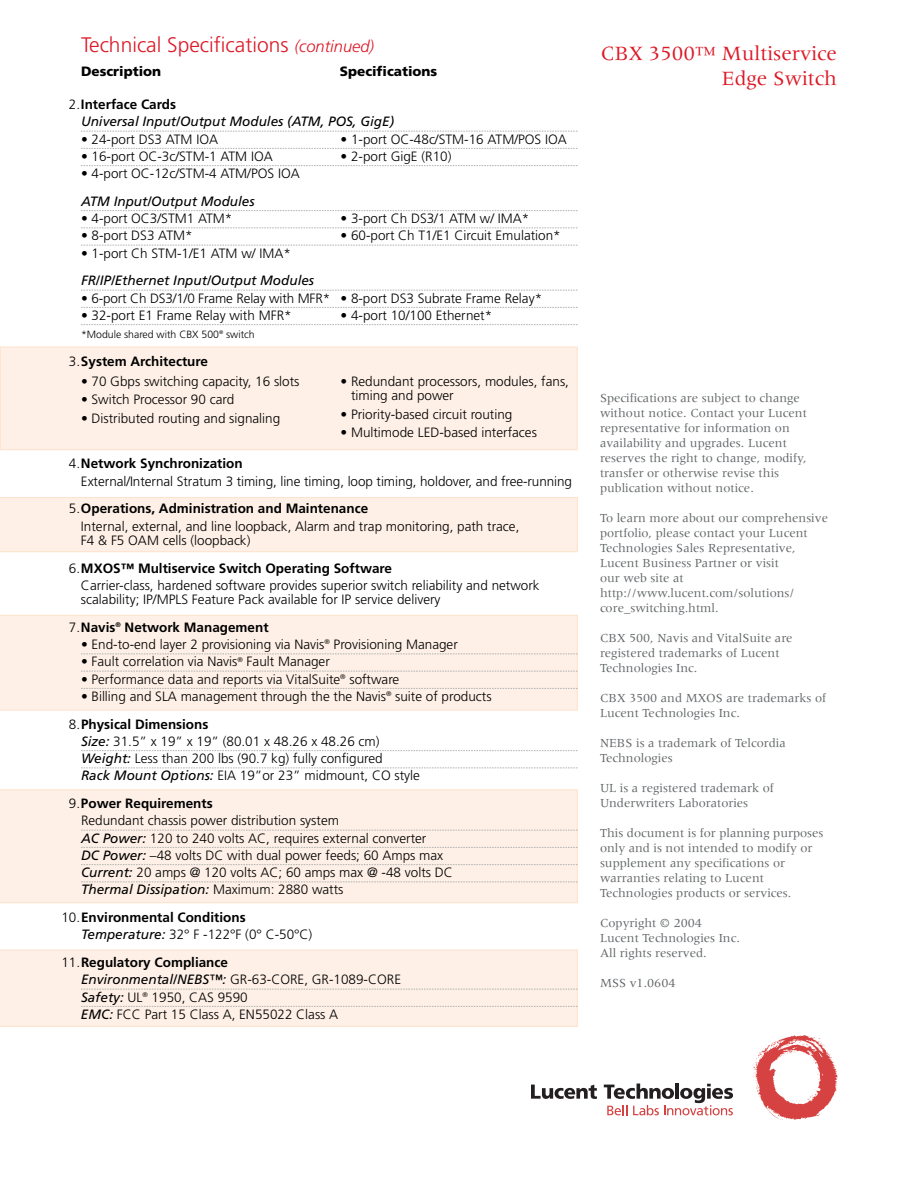
<style>
.page{position:relative;width:918px;height:1188px;background:#fff}
.page>*{position:absolute;margin:0;border:0;box-sizing:border-box;transform-origin:0 0}
.t1{font:300 21px "Frutiger";color:#dc1927}
.t2{font:21px/25.5px "Meridien";color:#dc1927;text-align:right}
.t3{font:300 13.5px/17.2px "Frutiger";color:#000}
.t4{font:italic 13.5px/17.2px "Frutiger";color:#000}
.t5{font:700 13.5px/27.8px "Frutiger";color:#000}
.t6{font:900 13.5px "Frutiger";color:#000}
.t7{font:12.75px/15px "Meridien";color:#636769}
.t8{font:300 10.5px "Frutiger";color:#000}
.s1{font-style:italic;font-size:16.5px}
.s2{font-weight:300;font-style:normal}
.s3{font-weight:700;font-style:normal}
.s4{font-weight:300}
.s5{font-weight:700}
.s6{font-weight:400;font-style:italic}
</style>
<div class="page">
<div style="left:0;top:950px;width:577px;height:77px;background:#fef0e6"></div>
<div style="left:0;top:615px;width:577px;height:95px;background:#fef0e6"></div>
<div style="left:0;top:790px;width:577px;height:113px;background:#fef0e6"></div>
<svg style="left:753px;top:1035px;width:85px;height:85px"></svg>
<svg style="left:531px;top:1085px;width:66px;height:14px"></svg>
<svg style="left:604px;top:1084px;width:129px;height:31px"></svg>
<div style="left:0;top:497px;width:577px;height:55px;background:#fef0e6"></div>
<div style="left:0;top:347px;width:577px;height:103px;background:#fef0e6"></div>
<div style="left:0;top:347px;width:577px;height:103px;border:1px solid #fde2cc"></div>
<svg style="left:81px;top:131px;width:497px;height:1px"></svg>
<svg style="left:81px;top:148px;width:497px;height:1px"></svg>
<svg style="left:81px;top:165px;width:497px;height:1px"></svg>
<svg style="left:81px;top:210px;width:497px;height:1px"></svg>
<svg style="left:81px;top:228px;width:497px;height:1px"></svg>
<svg style="left:81px;top:245px;width:497px;height:1px"></svg>
<svg style="left:81px;top:290px;width:497px;height:1px"></svg>
<svg style="left:81px;top:307px;width:497px;height:1px"></svg>
<svg style="left:81px;top:324px;width:497px;height:1px"></svg>
<svg style="left:81px;top:654px;width:497px;height:1px"></svg>
<svg style="left:81px;top:671px;width:497px;height:1px"></svg>
<svg style="left:81px;top:688px;width:497px;height:1px"></svg>
<svg style="left:81px;top:750px;width:497px;height:1px"></svg>
<svg style="left:81px;top:768px;width:497px;height:1px"></svg>
<svg style="left:81px;top:830px;width:497px;height:1px"></svg>
<svg style="left:81px;top:847px;width:497px;height:1px"></svg>
<svg style="left:81px;top:864px;width:497px;height:1px"></svg>
<svg style="left:81px;top:882px;width:497px;height:1px"></svg>
<svg style="left:81px;top:989px;width:497px;height:1px"></svg>
<svg style="left:81px;top:1006px;width:497px;height:1px"></svg>
<h1 class="t1" style="left:81px;top:36px;width:295px">Technical Specifications <span class="s1">(continued)</span></h1>
<p class="t6" style="left:81px;top:66px;width:82px">Description</p>
<p class="t6" style="left:340px;top:66px;width:99px">Specifications</p>
<p class="t4" style="left:81px;top:97px;width:315px;text-indent:-12px"><span class="s2">2.</span><span class="s3">Interface Cards<br></span>Universal Input/Output Modules (ATM, POS, GigE)</p>
<p class="t3" style="left:81px;top:131px;width:139px">• 24-port DS3 ATM IOA</p>
<p class="t3" style="left:341px;top:131px;width:228px">• 1-port OC-48c/STM-16 ATM/POS IOA</p>
<p class="t3" style="left:81px;top:149px;width:193px">• 16-port OC-3c/STM-1 ATM IOA</p>
<p class="t3" style="left:341px;top:149px;width:113px">• 2-port GigE (R10)</p>
<p class="t3" style="left:81px;top:166px;width:220px">• 4-port OC-12c/STM-4 ATM/POS IOA</p>
<p class="t4" style="left:81px;top:194px;width:175px">ATM Input/Output Modules</p>
<p class="t3" style="left:81px;top:211px;width:153px">• 4-port OC3/STM1 ATM*</p>
<p class="t3" style="left:341px;top:211px;width:190px">• 3-port Ch DS3/1 ATM w/ IMA*</p>
<p class="t3" style="left:81px;top:228px;width:113px">• 8-port DS3 ATM*</p>
<p class="t3" style="left:341px;top:228px;width:222px">• 60-port Ch T1/E1 Circuit Emulation*</p>
<p class="t3" style="left:81px;top:245px;width:211px">• 1-port Ch STM-1/E1 ATM w/ IMA*</p>
<p class="t4" style="left:81px;top:273px;width:235px">FR/IP/Ethernet Input/Output Modules</p>
<p class="t3" style="left:81px;top:290px;width:463px">• 6-port Ch DS3/1/0 Frame Relay with MFR* • 8-port DS3 Subrate Frame Relay*</p>
<p class="t3" style="left:81px;top:308px;width:212px">• 32-port E1 Frame Relay with MFR*</p>
<p class="t3" style="left:341px;top:308px;width:153px">• 4-port 10/100 Ethernet*</p>
<p class="t8" style="left:81px;top:330px;width:175px">*Module shared with CBX 500<sup>®</sup> switch</p>
<p class="t5" style="left:69px;top:348px;width:141px"><span class="s4">3.</span>System Architecture</p>
<p class="t3" style="left:81px;top:373px;width:220px">• 70 Gbps switching capacity, 16 slots</p>
<p class="t3" style="left:81px;top:392px;width:155px">• Switch Processor 90 card</p>
<p class="t3" style="left:81px;top:411px;width:201px">• Distributed routing and signaling</p>
<p class="t3" style="left:351px;top:375px;width:220px;line-height:14.2px;text-indent:-11px">• Redundant processors, modules, fans, timing and power</p>
<p class="t3" style="left:340px;top:406px;width:173px">• Priority-based circuit routing</p>
<p class="t3" style="left:340px;top:425px;width:198px">• Multimode LED-based interfaces</p>
<p class="t3" style="left:81px;top:456px;width:493px;text-indent:-12px">4.<span class="s5">Network Synchronization<br></span>External/Internal Stratum 3 timing, line timing, loop timing, holdover, and free-running</p>
<p class="t3" style="left:81px;top:501px;width:440px;text-indent:-12px">5.<span class="s5">Operations, Administration and Maintenance<br></span>Internal, external, and line loopback, Alarm and trap monitoring, path trace,</p>
<p class="t5" style="left:69px;top:527px;width:325px;text-indent:12px"><span class="s4">F4 &amp; F5 OAM cells (loopback)<br>6.</span>MXOS™ Multiservice Switch Operating Software</p>
<p class="t3" style="left:81px;top:579px;width:460px;line-height:14.2px">Carrier-class, hardened software provides superior switch reliability and network scalability; IP/MPLS Feature Pack available for IP service delivery</p>
<p class="t5" style="left:69px;top:614px;width:201px"><span class="s4">7.</span>Navis<sup>®</sup> Network Management</p>
<p class="t3" style="left:81px;top:637px;width:378px">• End-to-end layer 2 provisioning via Navis<sup>®</sup> Provisioning Manager</p>
<p class="t3" style="left:81px;top:654px;width:250px">• Fault correlation via Navis<sup>®</sup> Fault Manager</p>
<p class="t3" style="left:81px;top:671px;width:320px">• Performance data and reports via VitalSuite<sup>®</sup> software</p>
<p class="t3" style="left:69px;top:683px;width:424px;line-height:27.8px;text-indent:12px">• Billing and SLA management through the the Navis<sup>®</sup> suite of products<br>8.<span class="s5">Physical Dimensions</span></p>
<p class="t3" style="left:81px;top:734px;width:340px"><span class="s6">Size:</span> 31.5” x 19” x 19” (80.01 x 48.26 x 48.26 cm)<br><span class="s6">Weight:</span> Less than 200 lbs (90.7 kg) fully configured<br><span class="s6">Rack Mount Options:</span> EIA 19”or 23” midmount, CO style</p>
<p class="t3" style="left:81px;top:796px;width:373px;text-indent:-12px">9.<span class="s5">Power Requirements<br></span>Redundant chassis power distribution system<br><span class="s6">AC Power:</span> 120 to 240 volts AC, requires external converter<br><span class="s6">DC Power:</span> –48 volts DC with dual power feeds; 60 Amps max <span class="s6">Current:</span> 20 amps @ 120 volts AC; 60 amps max @ -48 volts DC <span class="s6">Thermal Dissipation:</span> Maximum: 2880 watts</p>
<p class="t3" style="left:81px;top:910px;width:233px;text-indent:-20px">10.<span class="s5">Environmental Conditions<br></span><span class="s6">Temperature:</span> 32° F -122°F (0° C-50°C)</p>
<p class="t3" style="left:81px;top:955px;width:322px;text-indent:-20px">11.<span class="s5">Regulatory Compliance<br></span><span class="s6">Environmental/NEBS™:</span> GR-63-CORE, GR-1089-CORE <span class="s6">Safety:</span> UL<sup>®</sup> 1950, CAS 9590<br><span class="s6">EMC:</span> FCC Part 15 Class A, EN55022 Class A</p>
<h1 class="t2" style="left:601px;top:42px;width:238px">CBX 3500™ Multiservice<br>Edge Switch</h1>
<p class="t7" style="left:600px;top:392px;width:209px">Specifications are subject to change without notice. Contact your Lucent representative for information on availability and upgrades. Lucent reserves the right to change, modify, transfer or otherwise revise this publication without notice.</p>
<p class="t7" style="left:600px;top:512px;width:230px">To learn more about our comprehensive portfolio, please contact your Lucent<br>Technologies Sales Representative,<br>Lucent Business Partner or visit<br>our web site at http://www.lucent.com/solutions/ core_switching.html.</p>
<p class="t7" style="left:600px;top:632px;width:194px">CBX 500, Navis and VitalSuite are registered trademarks of Lucent<br>Technologies Inc.</p>
<p class="t7" style="left:600px;top:692px;width:228px">CBX 3500 and MXOS are trademarks of<br>Lucent Technologies Inc.</p>
<p class="t7" style="left:600px;top:737px;width:187px">NEBS is a trademark of Telcordia<br>Technologies</p>
<p class="t7" style="left:600px;top:782px;width:176px">UL is a registered trademark of<br>Underwriters Laboratories</p>
<p class="t7" style="left:600px;top:827px;width:225px">This document is for planning purposes only and is not intended to modify or supplement any specifications or warranties relating to Lucent Technologies products or services.</p>
<p class="t7" style="left:600px;top:917px;width:141px">Copyright © 2004<br>Lucent Technologies Inc.<br>All rights reserved.</p>
<p class="t7" style="left:600px;top:977px;width:77px">MSS v1.0604</p>
</div>
